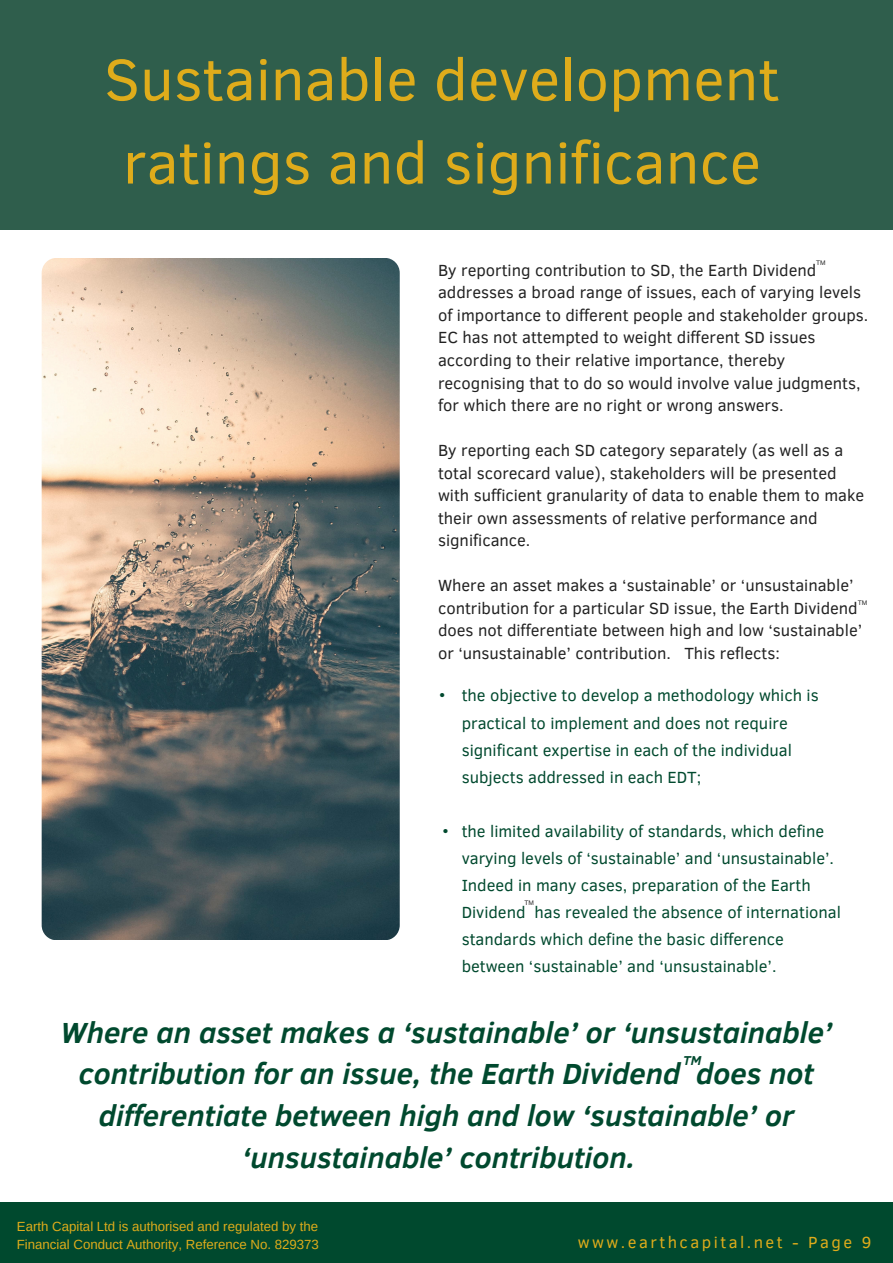
<style>
.page{position:relative;width:893px;height:1263px;background:#fff}
.page>*{position:absolute;margin:0;border:0;box-sizing:border-box;transform-origin:0 0}
.t1{font:59.55px/83.2px "Clear Sans";color:#dfac1b;text-align:center}
.t2{font:italic 700 29.85px/41.7px "Clear Sans";color:#00492e;text-align:center}
.t3{font:16.5px/22.5px "Clear Sans";color:#222}
.t4{font:16.5px/27px "Clear Sans";color:#00492e}
.t5{font:16.5px "Clear Sans";letter-spacing:.15em;color:#dfac1b}
.t6{font:13.2px/18px "Arimo";color:#dfac1b}
.t7{font:italic 700 13.2px "Clear Sans";color:#00492e}
.t8{font:6.6px "Arimo";color:#222}
</style>
<div class="page">
<div style="left:0;top:0;width:893px;height:230px;background:#2f5e4c"></div>
<div style="left:0;top:1201px;width:893px;height:62px;background:#00492e"></div>
<img style="left:42px;top:258px;width:358px;height:682px;border-radius:15px">
<h1 class="t1" style="left:104px;top:35px;width:677px">Sustainable development ratings and significance</h1>
<p class="t8" style="left:816px;top:259px;width:11px">TM</p>
<p class="t3" style="left:438px;top:258px;width:432px">By reporting contribution to SD, the Earth Dividend addresses a broad range of issues, each of varying levels of importance to different people and stakeholder groups.<br>EC has not attempted to weight different SD issues according to their relative importance, thereby recognising that to do so would involve value judgments, for which there are no right or wrong answers.</p>
<p class="t3" style="left:438px;top:438px;width:428px">By reporting each SD category separately (as well as a total scorecard value), stakeholders will be presented with sufficient granularity of data to enable them to make their own assessments of relative performance and significance.</p>
<p class="t3" style="left:438px;top:573px;width:426px">Where an asset makes a ‘sustainable’ or ‘unsustainable’ contribution for a particular SD issue, the Earth Dividend does not differentiate between high and low ‘sustainable’ or ‘unsustainable’ contribution. This reflects:</p>
<p class="t8" style="left:858px;top:599px;width:11px">TM</p>
<p class="t4" style="left:439px;top:681px;width:8px">•</p>
<p class="t4" style="left:442px;top:816px;width:8px">•</p>
<p class="t4" style="left:462px;top:681px;width:358px">the objective to develop a methodology which is practical to implement and does not require significant expertise in each of the individual subjects addressed in each EDT;</p>
<p class="t4" style="left:462px;top:816px;width:381px">the limited availability of standards, which define varying levels of ‘sustainable’ and ‘unsustainable’.<br>Indeed in many cases, preparation of the Earth Dividend has revealed the absence of international standards which define the basic difference between ‘sustainable’ and ‘unsustainable’.</p>
<p class="t8" style="left:524px;top:899px;width:11px">TM</p>
<h2 class="t2" style="left:61px;top:1010px;width:773px">Where an asset makes a ‘sustainable’ or ‘unsustainable’ contribution for an issue, the Earth Dividend does not differentiate between high and low ‘sustainable’ or ‘unsustainable’ contribution.</h2>
<p class="t7" style="left:683px;top:1051px;width:20px">TM</p>
<p class="t6" style="left:17px;top:1217px;width:303px">Earth Capital Ltd is authorised and regulated by the<br>Financial Conduct Authority, Reference No. 829373</p>
<p class="t5" style="left:578px;top:1230px;width:295px">www.earthcapital.net - Page 9</p>
</div>
